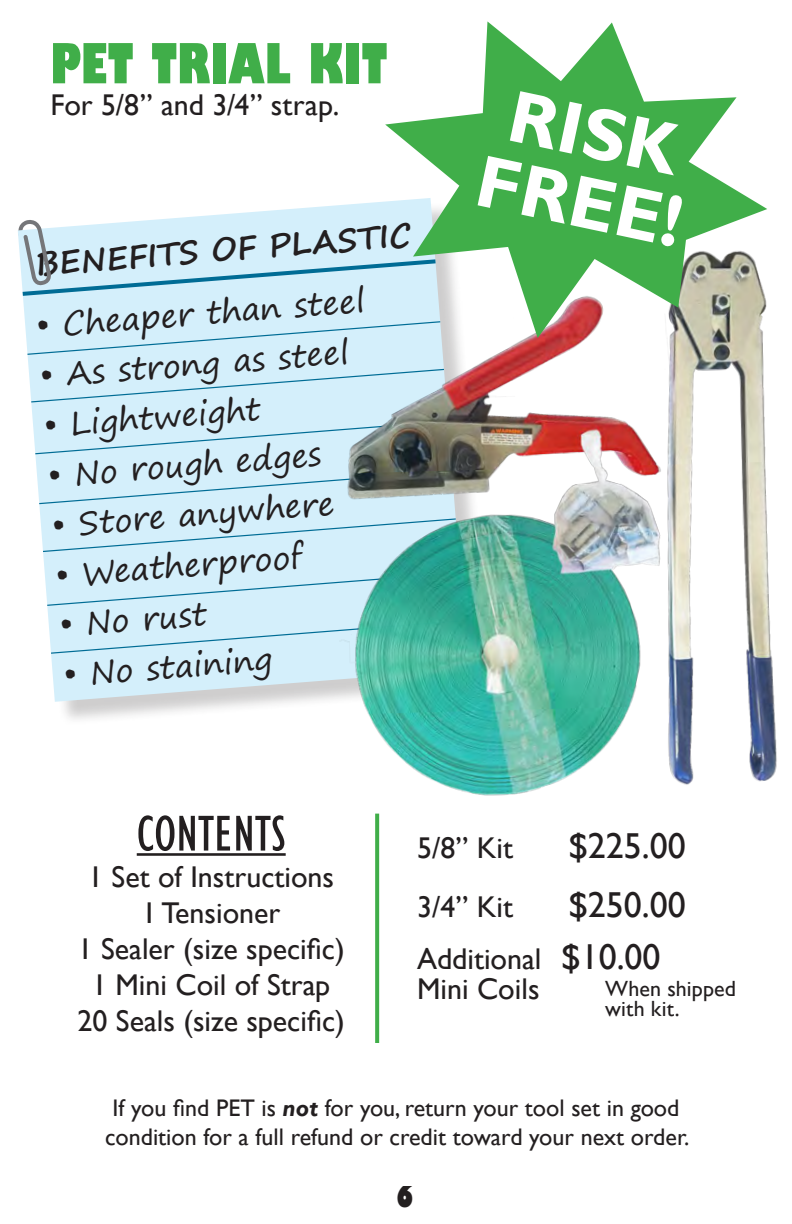
<style>
.page{position:relative;width:792px;height:1224px;background:#fff}
.page>*{position:absolute;margin:0;border:0;box-sizing:border-box;transform-origin:0 0}
.Page_Headline{font:800 condensed 54px "Gill Sans";letter-spacing:.005em;color:#40ae49}
.t1{font:condensed 52px "Gill Sans";color:#231f20}
.t2{font:36px "Gill Sans";color:#231f20}
.t3{font:32px "Segoe Print";color:#231f20}
.t4{font:700 32px "Segoe Print";color:#231f20}
.Page_Headline-2{font:30px "Gill Sans";color:#231f20}
.Page_Number{font:800 condensed 28px "Gill Sans";color:#231f20}
.t5{font:24px/28.8px "Gill Sans";color:#231f20;text-align:center}
.Item_Description{font:22px/20px "Gill Sans";letter-spacing:.005em;color:#231f20}
.s1{font-size:36px}
.s2{font-weight:700;font-style:italic}
</style>
<div class="page">
<hr style="left:137px;top:853px;width:149px;height:3px;background:#231f20">
<svg style="left:375px;top:814px;width:4px;height:229px"></svg>
<div style="left:21px;top:202px;width:471px;height:524px;background:#231f20;opacity:.22"></div>
<svg style="left:21px;top:201px;width:364px;height:501px;fill:#d4effb"></svg>
<div style="left:27px;top:321px;width:284px;height:34px;background:#d4effb"></div>
<div style="left:31px;top:369px;width:280px;height:34px;background:#d4effb"></div>
<div style="left:35px;top:421px;width:276px;height:33px;background:#d4effb"></div>
<div style="left:39px;top:471px;width:272px;height:33px;background:#d4effb"></div>
<div style="left:43px;top:518px;width:268px;height:34px;background:#d4effb"></div>
<div style="left:47px;top:572px;width:264px;height:34px;background:#d4effb"></div>
<div style="left:51px;top:620px;width:260px;height:34px;background:#d4effb"></div>
<svg style="left:18px;top:220px;width:367px;height:92px;background:#cae7f4"></svg>
<img style="left:311px;top:236px;width:466px;height:560px">
<svg style="left:385px;top:21px;width:382px;height:317px"></svg>
<svg style="left:478px;top:91px;width:205px;height:155px"></svg>
<p class="Page_Headline" style="left:50px;top:30px;width:339px">PET TRIAL KIT</p>
<p class="Page_Headline-2" style="left:50px;top:88px;width:291px">For 5/8” and 3/4” strap.</p>
<p class="t4" style="left:33px;top:233px;width:378px;rotate:-4deg">BENEFITS OF PLASTIC</p>
<p class="t3" style="left:34px;top:296px;width:331px;rotate:-4deg">• Cheaper than steel</p>
<p class="t3" style="left:38px;top:346px;width:311px;rotate:-4deg">• As strong as steel</p>
<p class="t3" style="left:42px;top:396px;width:219px;rotate:-4deg">• Lightweight</p>
<p class="t3" style="left:46px;top:446px;width:276px;rotate:-4deg">• No rough edges</p>
<p class="t3" style="left:50px;top:496px;width:285px;rotate:-4deg">• Store anywhere</p>
<p class="t3" style="left:54px;top:546px;width:249px;rotate:-4deg">• Weatherproof</p>
<p class="t3" style="left:58px;top:596px;width:149px;rotate:-4deg">• No rust</p>
<p class="t3" style="left:62px;top:645px;width:211px;rotate:-4deg">• No staining</p>
<p class="t1" style="left:137px;top:803px;width:150px">CONTENTS</p>
<p class="Page_Headline-2" style="left:88px;top:859px;width:247px">1 Set of Instructions</p>
<p class="Page_Headline-2" style="left:142px;top:895px;width:140px">1 Tensioner</p>
<p class="Page_Headline-2" style="left:78px;top:931px;width:268px">1 Sealer (size specific)</p>
<p class="Page_Headline-2" style="left:92px;top:967px;width:240px">1 Mini Coil of Strap</p>
<p class="Page_Headline-2" style="left:78px;top:1003px;width:269px">20 Seals (size specific)</p>
<p class="Page_Headline-2" style="left:417px;top:831px;width:97px">5/8” Kit</p>
<p class="t2" style="left:568px;top:825px;width:119px">$225.00</p>
<p class="Page_Headline-2" style="left:417px;top:890px;width:97px">3/4” Kit</p>
<p class="t2" style="left:568px;top:884px;width:119px">$250.00</p>
<p class="Page_Headline-2" style="left:417px;top:942px;width:245px">Additional <span class="s1">$10.00</span></p>
<p class="Page_Headline-2" style="left:417px;top:972px;width:124px">Mini Coils</p>
<p class="Item_Description" style="left:605px;top:979px;width:132px">When shipped with kit.</p>
<p class="t5" style="left:105px;top:1094px;width:586px">If you find PET is <span class="s2">not</span> for you, return your tool set in good condition for a full refund or credit toward your next order.</p>
<p class="Page_Number" style="left:397px;top:1179px;width:18px">6</p>
</div>
